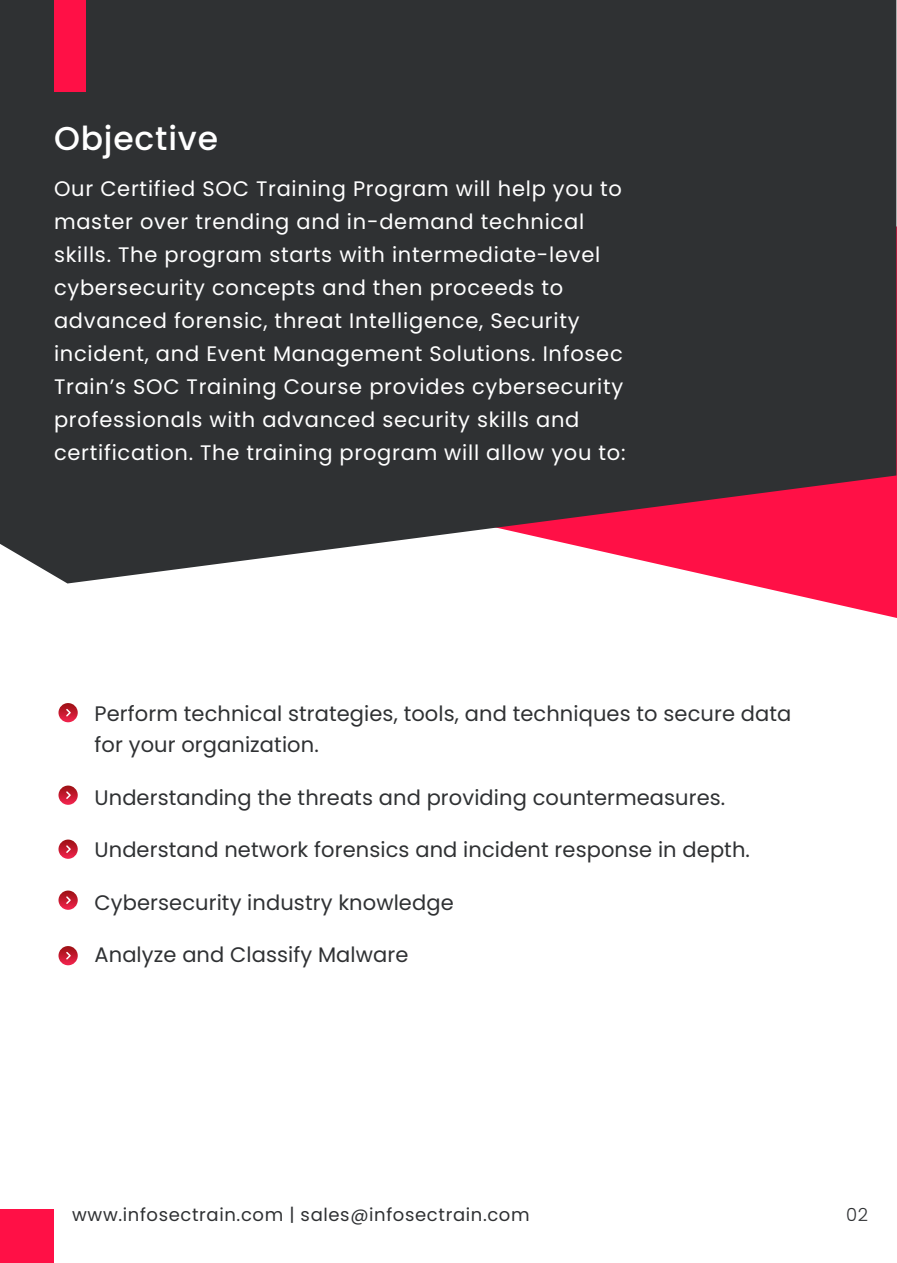
<style>
.page{position:relative;width:897px;height:1263px;background:#fff}
.page>*{position:absolute;margin:0;border:0;box-sizing:border-box;transform-origin:0 0}
.t1{font:500 33px "Poppins";letter-spacing:.025em;color:#fff}
.t2{font:21px/33px "Poppins";letter-spacing:.035em;color:#fff}
.t3{font:21px/31.5px "Poppins";letter-spacing:.005em;color:#2f3133}
.t4{font:18px "Poppins";letter-spacing:.035em;color:#2f3133}
.t5{font:300 18px "Poppins";color:#2f3133}
</style>
<div class="page">
<svg style="left:746px;top:226px;width:151px;height:392px"></svg>
<svg style="left:0;top:0;width:896px;height:584px;background:#41373c"></svg>
<div style="left:0;top:1210px;width:54px;height:53px;background:#ff1046"></div>
<div style="left:54px;top:0;width:32px;height:92px;background:#ff1046"></div>
<svg style="left:58px;top:703px;width:20px;height:19px"></svg>
<svg style="left:66px;top:709px;width:5px;height:7px"></svg>
<svg style="left:58px;top:786px;width:20px;height:19px"></svg>
<svg style="left:66px;top:791px;width:5px;height:8px"></svg>
<svg style="left:58px;top:840px;width:20px;height:19px"></svg>
<svg style="left:66px;top:845px;width:5px;height:8px"></svg>
<svg style="left:58px;top:891px;width:20px;height:19px"></svg>
<svg style="left:66px;top:896px;width:5px;height:8px"></svg>
<svg style="left:58px;top:946px;width:20px;height:19px"></svg>
<svg style="left:66px;top:952px;width:5px;height:7px"></svg>
<h1 class="t1" style="left:54px;top:120px;width:166px">Objective</h1>
<p class="t2" style="left:54px;top:172px;width:573px">Our Certified SOC Training Program will help you to master over trending and in-demand technical skills. The program starts with intermediate-level cybersecurity concepts and then proceeds to advanced forensic, threat Intelligence, Security incident, and Event Management Solutions. Infosec Train’s SOC Training Course provides cybersecurity professionals with advanced security skills and certification. The training program will allow you to:</p>
<p class="t3" style="left:95px;top:698px;width:698px">Perform technical strategies, tools, and techniques to secure data for your organization.</p>
<p class="t3" style="left:95px;top:782px;width:632px">Understanding the threats and providing countermeasures.</p>
<p class="t3" style="left:95px;top:834px;width:657px">Understand network forensics and incident response in depth.</p>
<p class="t3" style="left:95px;top:887px;width:361px">Cybersecurity industry knowledge</p>
<p class="t3" style="left:95px;top:939px;width:315px">Analyze and Classify Malware</p>
<p class="t4" style="left:72px;top:1205px;width:459px">www.infosectrain.com | sales@infosectrain.com</p>
<p class="t5" style="left:846px;top:1205px;width:24px">02</p>
</div>
